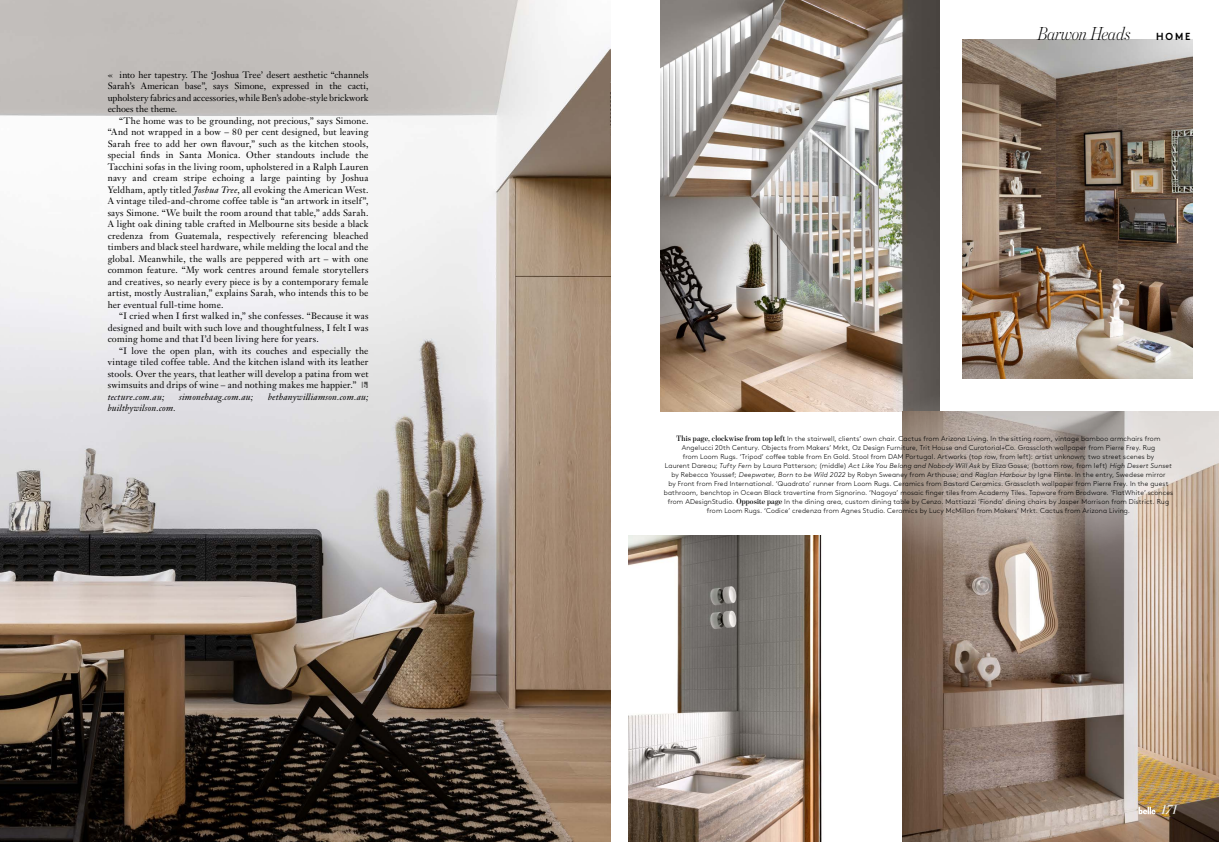
<style>
.page{position:relative;width:1219px;height:842px;background:#fff}
.page>*{position:absolute;margin:0;border:0;box-sizing:border-box;transform-origin:0 0}
.t1{font:italic 300 19px "Benton Mod Disp";letter-spacing:-.02em;color:#000}
.t2{font:14px "Genath Display Ita";color:#fff}
.t3{font:700 10.2px "Brown Std";color:#000;scale:.94 1}
.t4{font:9.2px/11.5px "Janson Text LT Std";letter-spacing:.015em;color:#000;text-align:justify}
.t5{font:italic 9.2px "Janson Text LT Std";letter-spacing:.02em;color:#000}
.t6{font:300 7px/9px "Brown Std";letter-spacing:.02em;color:#000;text-align:center}
.s1{font-style:italic}
.s2{font-family:"Benton Mod Disp";font-weight:600;font-size:8px}
</style>
<div class="page">
<img style="left:0;top:0;width:610px;height:842px">
<img style="left:629px;top:535px;width:193px;height:307px">
<img style="left:660px;top:0;width:279px;height:411px">
<img style="left:902px;top:411px;width:317px;height:431px">
<img style="left:963px;top:40px;width:230px;height:338px">
<svg style="left:837px;top:385px;width:354px;height:176px"></svg>
<img style="left:1139px;top:807px;width:17px;height:7px">
<svg style="left:362px;top:382px;width:6px;height:6px"></svg>
<p class="t4" style="left:108px;top:69px;width:262px">« into her tapestry. The ‘Joshua Tree’ desert aesthetic “channels Sarah’s American base”, says Simone, expressed in the cacti, upholstery fabrics and accessories, while Ben’s adobe-style brickwork echoes the theme.</p>
<p class="t4" style="left:108px;top:115px;width:262px;text-indent:11px">“The home was to be grounding, not precious,” says Simone. “And not wrapped in a bow – 80 per cent designed, but leaving Sarah free to add her own flavour,” such as the kitchen stools, special finds in Santa Monica. Other standouts include the Tacchini sofas in the living room, upholstered in a Ralph Lauren navy and cream stripe echoing a large painting by Joshua Yeldham, aptly titled <span class="s1">Joshua Tree</span>, all evoking the American West.<br>A vintage tiled-and-chrome coffee table is “an artwork in itself”, says Simone. “We built the room around that table,” adds Sarah.<br>A light oak dining table crafted in Melbourne sits beside a black credenza from Guatemala, respectively referencing bleached timbers and black steel hardware, while melding the local and the global. Meanwhile, the walls are peppered with art – with one common feature. “My work centres around female storytellers and creatives, so nearly every piece is by a contemporary female artist, mostly Australian,” explains Sarah, who intends this to be her eventual full-time home.</p>
<p class="t4" style="left:108px;top:310px;width:262px;text-indent:11px">“I cried when I first walked in,” she confesses. “Because it was designed and built with such love and thoughtfulness, I felt I was coming home and that I’d been living here for years.</p>
<p class="t4" style="left:108px;top:345px;width:262px;text-indent:11px">“I love the open plan, with its couches and especially the vintage tiled coffee table. And the kitchen island with its leather stools. Over the years, that leather will develop a patina from wet swimsuits and drips of wine – and nothing makes me happier.”</p>
<p class="t5" style="left:108px;top:391px;width:58px">tecture.com.au;</p>
<p class="t5" style="left:179px;top:391px;width:76px">simonehaag.com.au;</p>
<p class="t5" style="left:268px;top:391px;width:102px">bethanywilliamson.com.au;</p>
<p class="t5" style="left:108px;top:402px;width:70px">builtbywilson.com.</p>
<h1 class="t1" style="left:1038px;top:23px;width:94px">Barwon Heads</h1>
<p class="t3" style="left:1156px;top:30px;width:38px">HOME</p>
<p class="t6" style="left:664px;top:434px;width:511px"><span class="s2">This page, clockwise from top left</span> In the stairwell, clients’ own chair. Cactus from Arizona Living. In the sitting room, vintage bamboo armchairs from Angelucci 20th Century. Objects from Makers’ Mrkt, Oz Design Furniture, Trit House and Curatorial+Co. Grasscloth wallpaper from Pierre Frey. Rug<br>from Loom Rugs. ‘Tripod’ coffee table from En Gold. Stool from DAM Portugal. Artworks (top row, from left): artist unknown; two street scenes by<br>Laurent Dareau; <span class="s1">Tufty Fern</span> by Laura Patterson; (middle) <span class="s1">Act Like You Belong and Nobody Will Ask</span> by Eliza Gosse; (bottom row, from left) <span class="s1">High Desert Sunset </span>by Rebecca Youssef; <span class="s1">Deepwater, Born to be Wild 2022</span> by Robyn Sweaney from Arthouse; and <span class="s1">Raglan Harbour</span> by Igne Flinte. In the entry, Swedese mirror<br>by Front from Fred International. ‘Quadrato’ runner from Loom Rugs. Ceramics from Bastard Ceramics. Grasscloth wallpaper from Pierre Frey. In the guest bathroom, benchtop in Ocean Black travertine from Signorino. ‘Nagoya’ mosaic finger tiles from Academy Tiles. Tapware from Brodware. ‘FlatWhite’ sconces from ADesignStudio. <span class="s2">Opposite page</span> In the dining area, custom dining table by Cenzo. Mattiazzi ‘Fionda’ dining chairs by Jasper Morrison from District. Rug from Loom Rugs. ‘Codice’ credenza from Agnes Studio. Ceramics by Lucy McMillan from Makers’ Mrkt. Cactus from Arizona Living.</p>
<h2 class="t2" style="left:1160px;top:800px;width:19px">171</h2>
</div>
